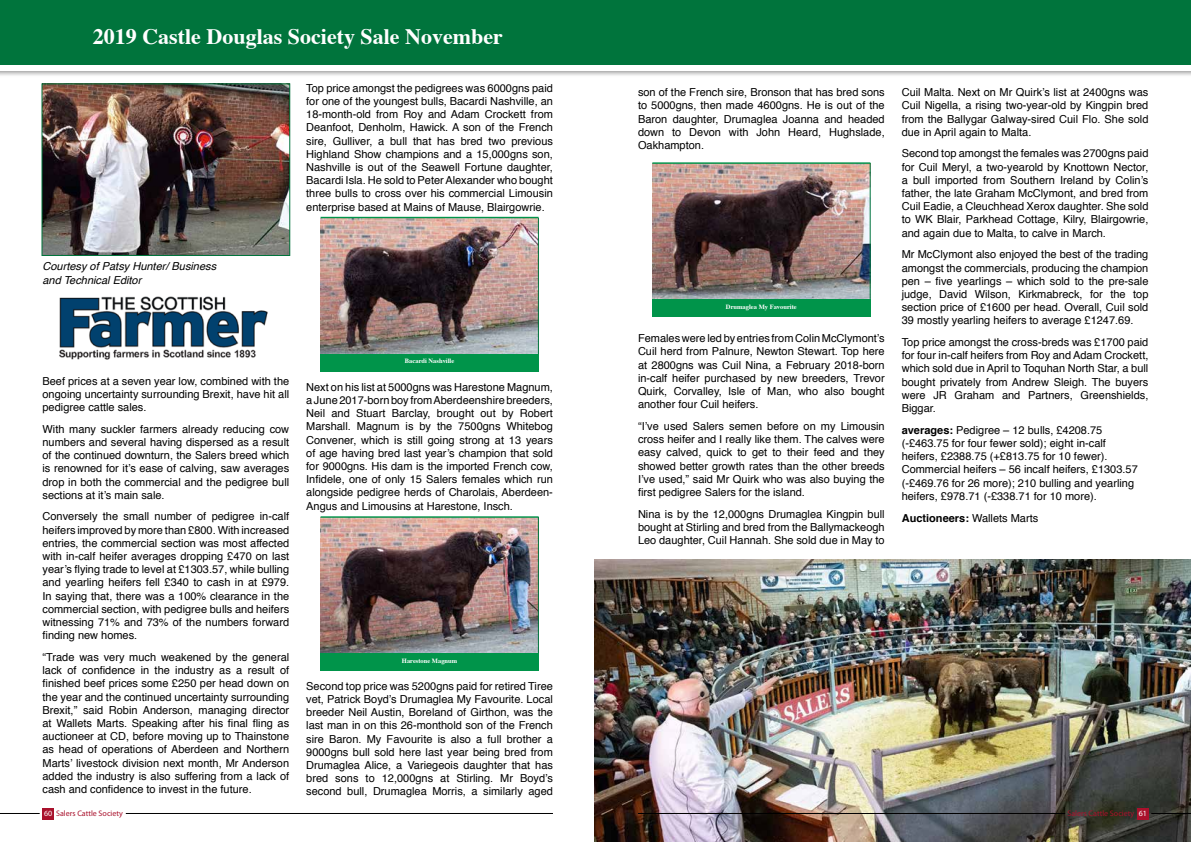
<style>
.page{position:relative;width:1191px;height:842px;background:#fff}
.page>*{position:absolute;margin:0;border:0;box-sizing:border-box;transform-origin:0 0}
.t1{font:700 22px "Times";color:#fff}
.t2{font:11px/13.2px "Helvetica";color:#000;text-align:justify}
.t3{font:italic 11px/13.2px "Helvetica";color:#000}
.t4{font:700 11px "Helvetica";color:#000}
.t5{font:8px "Myriad Pro";color:#a9112c}
.t6{font:700 6.5px "Times";color:#fff}
.s1{font-weight:700}
.s2{font-weight:400}
.s3{color:#fff}
</style>
<div class="page">
<img style="left:320px;top:218px;width:218px;height:136px">
<div style="left:320px;top:354px;width:218px;height:17px;background:#00944a"></div>
<hr style="left:320px;top:217px;width:218px;height:1px;background:#00944a">
<img style="left:320px;top:518px;width:218px;height:136px">
<div style="left:320px;top:654px;width:218px;height:17px;background:#00944a"></div>
<hr style="left:320px;top:516px;width:218px;height:2px;background:#00944a">
<img style="left:44px;top:86px;width:244px;height:168px">
<div style="left:42px;top:84px;width:248px;height:172px;border:1px solid #00743c"></div>
<img style="left:59px;top:296px;width:209px;height:64px">
<img style="left:594px;top:560px;width:597px;height:282px">
<img style="left:652px;top:164px;width:218px;height:136px">
<div style="left:652px;top:300px;width:218px;height:17px;background:#00944a"></div>
<hr style="left:652px;top:162px;width:218px;height:2px;background:#00944a">
<hr style="left:126px;top:813px;width:427px;height:1px;background:#000">
<hr style="left:0;top:813px;width:40px;height:1px;background:#000">
<hr style="left:638px;top:813px;width:427px;height:1px;background:#000">
<hr style="left:1151px;top:813px;width:40px;height:1px;background:#000">
<div style="left:43px;top:808px;width:11px;height:11px;background:#a9112c"></div>
<div style="left:1137px;top:808px;width:11px;height:11px;background:#a9112c"></div>
<div style="left:0;top:0;width:1191px;height:77px;background:#000;opacity:.4"></div>
<div style="left:0;top:0;width:1191px;height:68px;background:#00743c"></div>
<div style="left:0;top:65px;width:1191px;height:6px;background:#fff"></div>
<h1 class="t1" style="left:93px;top:16px;width:412px">2019 Castle Douglas Society Sale November</h1>
<p class="t3" style="left:43px;top:260px;width:175px">Courtesy of Patsy Hunter/ Business and Technical Editor</p>
<p class="t2" style="left:306px;top:82px;width:248px">Top price amongst the pedigrees was 6000gns paid for one of the youngest bulls, Bacardi Nashville, an 18-month-old from Roy and Adam Crockett from Deanfoot, Denholm, Hawick. A son of the French sire, Gulliver, a bull that has bred two previous Highland Show champions and a 15,000gns son, Nashville is out of the Seawell Fortune daughter, Bacardi Isla. He sold to Peter Alexander who bought three bulls to cross over his commercial Limousin enterprise based at Mains of Mause, Blairgowrie.</p>
<p class="t6" style="left:405px;top:355px;width:51px">Bacardi Nashville</p>
<p class="t2" style="left:43px;top:374px;width:248px">Beef prices at a seven year low, combined with the ongoing uncertainty surrounding Brexit, have hit all pedigree cattle sales.</p>
<p class="t2" style="left:43px;top:423px;width:248px">With many suckler farmers already reducing cow numbers and several having dispersed as a result of the continued downturn, the Salers breed which is renowned for it’s ease of calving, saw averages drop in both the commercial and the pedigree bull sections at it’s main sale.</p>
<p class="t2" style="left:43px;top:510px;width:248px">Conversely the small number of pedigree in-calf heifers improved by more than £800. With increased entries, the commercial section was most affected with in-calf heifer averages dropping £470 on last year’s flying trade to level at £1303.57, while bulling and yearling heifers fell £340 to cash in at £979.<br>In saying that, there was a 100% clearance in the commercial section, with pedigree bulls and heifers witnessing 71% and 73% of the numbers forward finding new homes.</p>
<p class="t2" style="left:43px;top:651px;width:248px">“Trade was very much weakened by the general lack of confidence in the industry as a result of finished beef prices some £250 per head down on the year and the continued uncertainty surrounding Brexit,” said Robin Anderson, managing director at Wallets Marts. Speaking after his final fling as auctioneer at CD, before moving up to Thainstone as head of operations of Aberdeen and Northern Marts’ livestock division next month, Mr Anderson added the industry is also suffering from a lack of cash and confidence to invest in the future.</p>
<p class="t6" style="left:402px;top:654px;width:57px">Harestone Magnum</p>
<p class="t2" style="left:306px;top:381px;width:248px">Next on his list at 5000gns was Harestone Magnum, a June 2017-born boy from Aberdeenshire breeders, Neil and Stuart Barclay, brought out by Robert Marshall. Magnum is by the 7500gns Whitebog Convener, which is still going strong at 13 years of age having bred last year’s champion that sold for 9000gns. His dam is the imported French cow, Infidele, one of only 15 Salers females which run alongside pedigree herds of Charolais, Aberdeen-Angus and Limousins at Harestone, Insch.</p>
<p class="t2" style="left:306px;top:680px;width:248px">Second top price was 5200gns paid for retired Tiree vet, Patrick Boyd’s Drumaglea My Favourite. Local breeder Neil Austin, Boreland of Girthon, was the last man in on this 26-monthold son of the French sire Baron. My Favourite is also a full brother a 9000gns bull sold here last year being bred from Drumaglea Alice, a Variegeois daughter that has bred sons to 12,000gns at Stirling. Mr Boyd’s second bull, Drumaglea Morris, a similarly aged</p>
<p class="t2" style="left:638px;top:86px;width:248px">son of the French sire, Bronson that has bred sons to 5000gns, then made 4600gns. He is out of the Baron daughter, Drumaglea Joanna and headed down to Devon with John Heard, Hughslade, Oakhampton.</p>
<p class="t6" style="left:726px;top:300px;width:72px">Drumaglea My Favourite</p>
<p class="t2" style="left:638px;top:332px;width:248px">Females were led by entries from Colin McClymont’s Cuil herd from Palnure, Newton Stewart. Top here at 2800gns was Cuil Nina, a February 2018-born in-calf heifer purchased by new breeders, Trevor Quirk, Corvalley, Isle of Man, who also bought another four Cuil heifers.</p>
<p class="t2" style="left:638px;top:420px;width:248px">“I’ve used Salers semen before on my Limousin cross heifer and I really like them. The calves were easy calved, quick to get to their feed and they showed better growth rates than the other breeds I’ve used,” said Mr Quirk who was also buying the first pedigree Salers for the island.</p>
<p class="t2" style="left:638px;top:508px;width:248px">Nina is by the 12,000gns Drumaglea Kingpin bull bought at Stirling and bred from the Ballymackeogh Leo daughter, Cuil Hannah. She sold due in May to</p>
<p class="t2" style="left:901px;top:86px;width:248px">Cuil Malta. Next on Mr Quirk’s list at 2400gns was Cuil Nigella, a rising two-year-old by Kingpin bred from the Ballygar Galway-sired Cuil Flo. She sold due in April again to Malta.</p>
<p class="t2" style="left:901px;top:147px;width:248px">Second top amongst the females was 2700gns paid for Cuil Meryl, a two-yearold by Knottown Nector, a bull imported from Southern Ireland by Colin’s father, the late Graham McClymont, and bred from Cuil Eadie, a Cleuchhead Xerox daughter. She sold to WK Blair, Parkhead Cottage, Kilry, Blairgowrie, and again due to Malta, to calve in March.</p>
<p class="t2" style="left:901px;top:248px;width:248px">Mr McClymont also enjoyed the best of the trading amongst the commercials, producing the champion pen – five yearlings – which sold to the pre-sale judge, David Wilson, Kirkmabreck, for the top section price of £1600 per head. Overall, Cuil sold 39 mostly yearling heifers to average £1247.69.</p>
<p class="t2" style="left:901px;top:336px;width:248px">Top price amongst the cross-breds was £1700 paid for four in-calf heifers from Roy and Adam Crockett, which sold due in April to Toquhan North Star, a bull bought privately from Andrew Sleigh. The buyers were JR Graham and Partners, Greenshields, Biggar.</p>
<p class="t2" style="left:901px;top:424px;width:237px;text-align:left"><span class="s1">averages:</span> Pedigree – 12 bulls, £4208.75 (-£463.75 for four fewer sold); eight in-calf heifers, £2388.75 (+£813.75 for 10 fewer).<br>Commercial heifers – 56 incalf heifers, £1303.57 (-£469.76 for 26 more); 210 bulling and yearling heifers, £978.71 (-£338.71 for 10 more).</p>
<p class="t4" style="left:901px;top:509px;width:138px">Auctioneers: <span class="s2">Wallets Marts</span></p>
<p class="t5" style="left:44px;top:808px;width:80px"><span class="s3">60</span> Salers Cattle Society</p>
<p class="t5" style="left:1067px;top:808px;width:81px">Salers Cattle Society <span class="s3">61</span></p>
</div>
